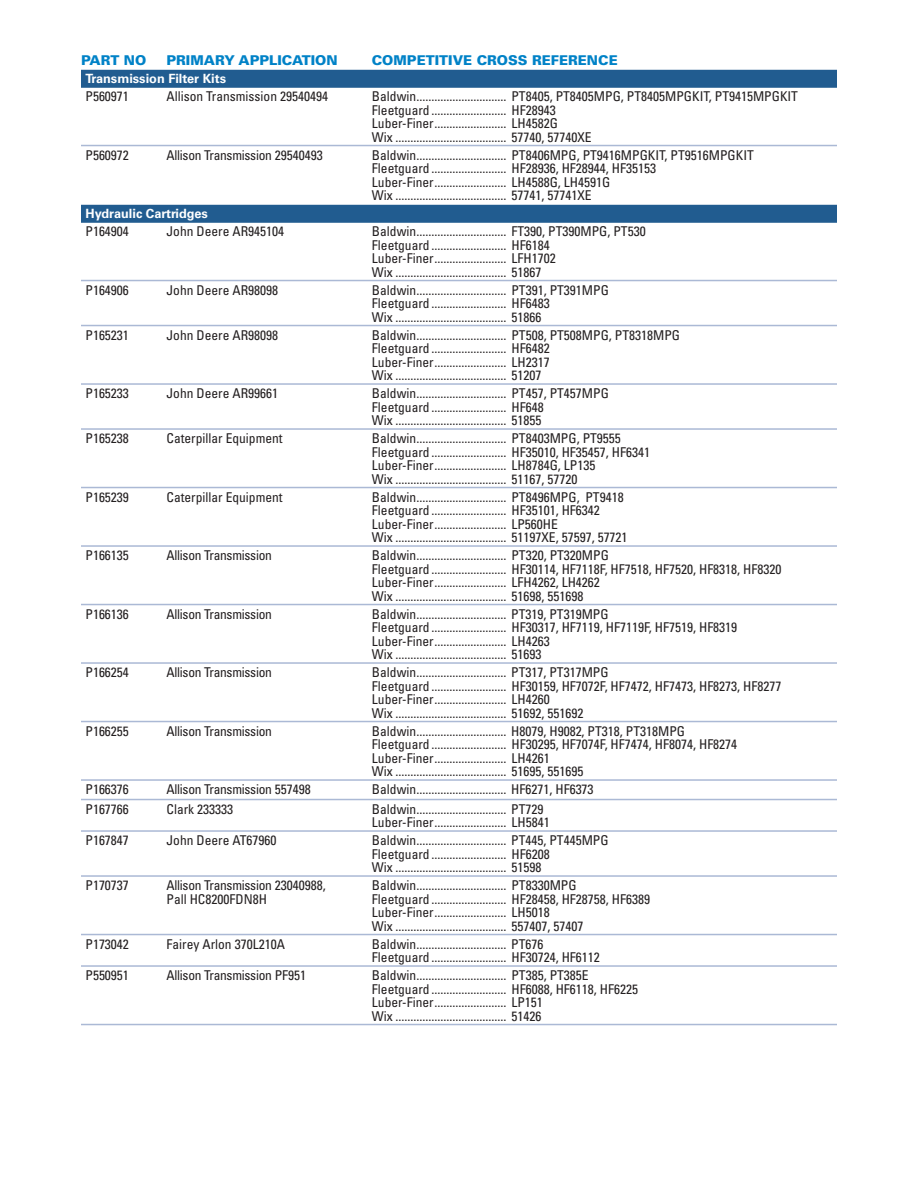
<style>
.page{position:relative;width:918px;height:1188px;background:#fff}
.page>*{position:absolute;margin:0;border:0;box-sizing:border-box;transform-origin:0 0}
.t1{font:condensed 13.5px/13.5px "Univers LT Std";color:#231f20}
.t2{font:condensed 13.5px "Univers LT Std";letter-spacing:-.02em;color:#231f20}
.t3{font:900 13.5px "Univers LT Std";color:#0082c7}
.t4{font:700 12.75px "Univers LT Std";color:#fff}
</style>
<div class="page">
<div style="left:81px;top:70px;width:756px;height:18px;background:#215c90"></div>
<hr style="left:81px;top:145px;width:756px;height:1px;background:#abb9d5">
<div style="left:81px;top:205px;width:756px;height:18px;background:#215c90"></div>
<hr style="left:81px;top:280px;width:756px;height:1px;background:#abb9d5">
<hr style="left:81px;top:325px;width:756px;height:1px;background:#abb9d5">
<hr style="left:81px;top:383px;width:756px;height:2px;background:#abb9d5">
<hr style="left:81px;top:428px;width:756px;height:2px;background:#abb9d5">
<hr style="left:81px;top:487px;width:756px;height:1px;background:#abb9d5">
<hr style="left:81px;top:545px;width:756px;height:2px;background:#abb9d5">
<hr style="left:81px;top:604px;width:756px;height:1px;background:#abb9d5">
<hr style="left:81px;top:662px;width:756px;height:2px;background:#abb9d5">
<hr style="left:81px;top:721px;width:756px;height:1px;background:#abb9d5">
<hr style="left:81px;top:779px;width:756px;height:2px;background:#abb9d5">
<hr style="left:81px;top:799px;width:756px;height:1px;background:#abb9d5">
<hr style="left:81px;top:830px;width:756px;height:2px;background:#abb9d5">
<hr style="left:81px;top:875px;width:756px;height:2px;background:#abb9d5">
<hr style="left:81px;top:934px;width:756px;height:1px;background:#abb9d5">
<hr style="left:81px;top:965px;width:756px;height:2px;background:#abb9d5">
<hr style="left:81px;top:1024px;width:756px;height:1px;background:#abb9d5">
<p class="t3" style="left:81px;top:52px;width:67px">PART NO</p>
<p class="t3" style="left:166px;top:52px;width:173px">PRIMARY APPLICATION</p>
<p class="t3" style="left:372px;top:52px;width:247px">COMPETITIVE CROSS REFERENCE</p>
<p class="t4" style="left:86px;top:71px;width:142px">Transmission Filter Kits</p>
<p class="t1" style="left:86px;top:90px;width:45px">P560971</p>
<p class="t1" style="left:166px;top:90px;width:163px">Allison Transmission 29540494</p>
<p class="t1" style="left:372px;top:90px;width:428px">Baldwin.............................. PT8405, PT8405MPG, PT8405MPGKIT, PT9415MPGKIT Fleetguard ......................... HF28943<br>Luber-Finer........................ LH4582G<br>Wix ..................................... 57740, 57740XE</p>
<p class="t1" style="left:86px;top:148px;width:45px">P560972</p>
<p class="t2" style="left:166px;top:146px;width:158px">Allison Transmission 29540493</p>
<p class="t1" style="left:372px;top:148px;width:383px">Baldwin.............................. PT8406MPG, PT9416MPGKIT, PT9516MPGKIT Fleetguard ......................... HF28936, HF28944, HF35153<br>Luber-Finer........................ LH4588G, LH4591G<br>Wix ..................................... 57741, 57741XE</p>
<p class="t4" style="left:86px;top:206px;width:124px">Hydraulic Cartridges</p>
<p class="t1" style="left:86px;top:225px;width:45px">P164904</p>
<p class="t1" style="left:166px;top:225px;width:119px">John Deere AR945104</p>
<p class="t1" style="left:372px;top:225px;width:275px">Baldwin.............................. FT390, PT390MPG, PT530<br>Fleetguard ......................... HF6184<br>Luber-Finer........................ LFH1702<br>Wix ..................................... 51867</p>
<p class="t1" style="left:86px;top:283px;width:45px">P164906</p>
<p class="t1" style="left:166px;top:283px;width:113px">John Deere AR98098</p>
<p class="t1" style="left:372px;top:283px;width:238px">Baldwin.............................. PT391, PT391MPG<br>Fleetguard ......................... HF6483<br>Wix ..................................... 51866</p>
<p class="t1" style="left:86px;top:328px;width:45px">P165231</p>
<p class="t1" style="left:166px;top:328px;width:113px">John Deere AR98098</p>
<p class="t1" style="left:372px;top:328px;width:310px">Baldwin.............................. PT508, PT508MPG, PT8318MPG Fleetguard ......................... HF6482<br>Luber-Finer........................ LH2317<br>Wix ..................................... 51207</p>
<p class="t1" style="left:86px;top:387px;width:45px">P165233</p>
<p class="t1" style="left:166px;top:387px;width:113px">John Deere AR99661</p>
<p class="t1" style="left:372px;top:387px;width:238px">Baldwin.............................. PT457, PT457MPG<br>Fleetguard ......................... HF648<br>Wix ..................................... 51855</p>
<p class="t1" style="left:86px;top:432px;width:45px">P165238</p>
<p class="t1" style="left:166px;top:432px;width:118px">Caterpillar Equipment</p>
<p class="t1" style="left:372px;top:432px;width:280px">Baldwin.............................. PT8403MPG, PT9555<br>Fleetguard ......................... HF35010, HF35457, HF6341<br>Luber-Finer........................ LH8784G, LP135<br>Wix ..................................... 51167, 57720</p>
<p class="t1" style="left:86px;top:490px;width:45px">P165239</p>
<p class="t1" style="left:166px;top:490px;width:118px">Caterpillar Equipment</p>
<p class="t1" style="left:372px;top:490px;width:257px">Baldwin.............................. PT8496MPG, PT9418<br>Fleetguard ......................... HF35101, HF6342<br>Luber-Finer........................ LP560HE<br>Wix ..................................... 51197XE, 57597, 57721</p>
<p class="t1" style="left:86px;top:549px;width:45px">P166135</p>
<p class="t2" style="left:166px;top:547px;width:107px">Allison Transmission</p>
<p class="t1" style="left:372px;top:549px;width:411px">Baldwin.............................. PT320, PT320MPG<br>Fleetguard ......................... HF30114, HF7118F, HF7518, HF7520, HF8318, HF8320<br>Luber-Finer........................ LFH4262, LH4262<br>Wix ..................................... 51698, 551698</p>
<p class="t1" style="left:86px;top:607px;width:45px">P166136</p>
<p class="t2" style="left:166px;top:605px;width:107px">Allison Transmission</p>
<p class="t1" style="left:372px;top:607px;width:367px">Baldwin.............................. PT319, PT319MPG<br>Fleetguard ......................... HF30317, HF7119, HF7119F, HF7519, HF8319<br>Luber-Finer........................ LH4263<br>Wix ..................................... 51693</p>
<p class="t1" style="left:86px;top:665px;width:45px">P166254</p>
<p class="t2" style="left:166px;top:664px;width:107px">Allison Transmission</p>
<p class="t1" style="left:372px;top:665px;width:411px">Baldwin.............................. PT317, PT317MPG<br>Fleetguard ......................... HF30159, HF7072F, HF7472, HF7473, HF8273, HF8277<br>Luber-Finer........................ LH4260<br>Wix ..................................... 51692, 551692</p>
<p class="t1" style="left:86px;top:724px;width:45px">P166255</p>
<p class="t2" style="left:166px;top:722px;width:107px">Allison Transmission</p>
<p class="t1" style="left:372px;top:724px;width:367px">Baldwin.............................. H8079, H9082, PT318, PT318MPG Fleetguard ......................... HF30295, HF7074F, HF7474, HF8074, HF8274<br>Luber-Finer........................ LH4261<br>Wix ..................................... 51695, 551695</p>
<p class="t1" style="left:86px;top:782px;width:45px">P166376</p>
<p class="t2" style="left:166px;top:781px;width:146px">Allison Transmission 557498</p>
<p class="t1" style="left:372px;top:782px;width:223px">Baldwin.............................. HF6271, HF6373</p>
<p class="t1" style="left:86px;top:802px;width:45px">P167766</p>
<p class="t1" style="left:166px;top:802px;width:68px">Clark 233333</p>
<p class="t1" style="left:372px;top:802px;width:179px">Baldwin.............................. PT729<br>Luber-Finer........................ LH5841</p>
<p class="t1" style="left:86px;top:833px;width:45px">P167847</p>
<p class="t1" style="left:166px;top:833px;width:111px">John Deere AT67960</p>
<p class="t1" style="left:372px;top:833px;width:238px">Baldwin.............................. PT445, PT445MPG<br>Fleetguard ......................... HF6208<br>Wix ..................................... 51598</p>
<p class="t1" style="left:86px;top:878px;width:45px">P170737</p>
<p class="t2" style="left:166px;top:877px;width:161px">Allison Transmission 23040988,</p>
<p class="t1" style="left:372px;top:878px;width:206px">Baldwin.............................. PT8330MPG</p>
<p class="t1" style="left:166px;top:892px;width:102px">Pall HC8200FDN8H</p>
<p class="t1" style="left:372px;top:892px;width:280px">Fleetguard ......................... HF28458, HF28758, HF6389<br>Luber-Finer........................ LH5018<br>Wix ..................................... 557407, 57407</p>
<p class="t1" style="left:86px;top:937px;width:45px">P173042</p>
<p class="t1" style="left:166px;top:937px;width:120px">Fairey Arlon 370L210A</p>
<p class="t1" style="left:372px;top:937px;width:229px">Baldwin.............................. PT676<br>Fleetguard ......................... HF30724, HF6112</p>
<p class="t1" style="left:86px;top:968px;width:45px">P550951</p>
<p class="t2" style="left:166px;top:967px;width:141px">Allison Transmission PF951</p>
<p class="t1" style="left:372px;top:968px;width:268px">Baldwin.............................. PT385, PT385E Fleetguard ......................... HF6088, HF6118, HF6225<br>Luber-Finer........................ LP151<br>Wix ..................................... 51426</p>
</div>
